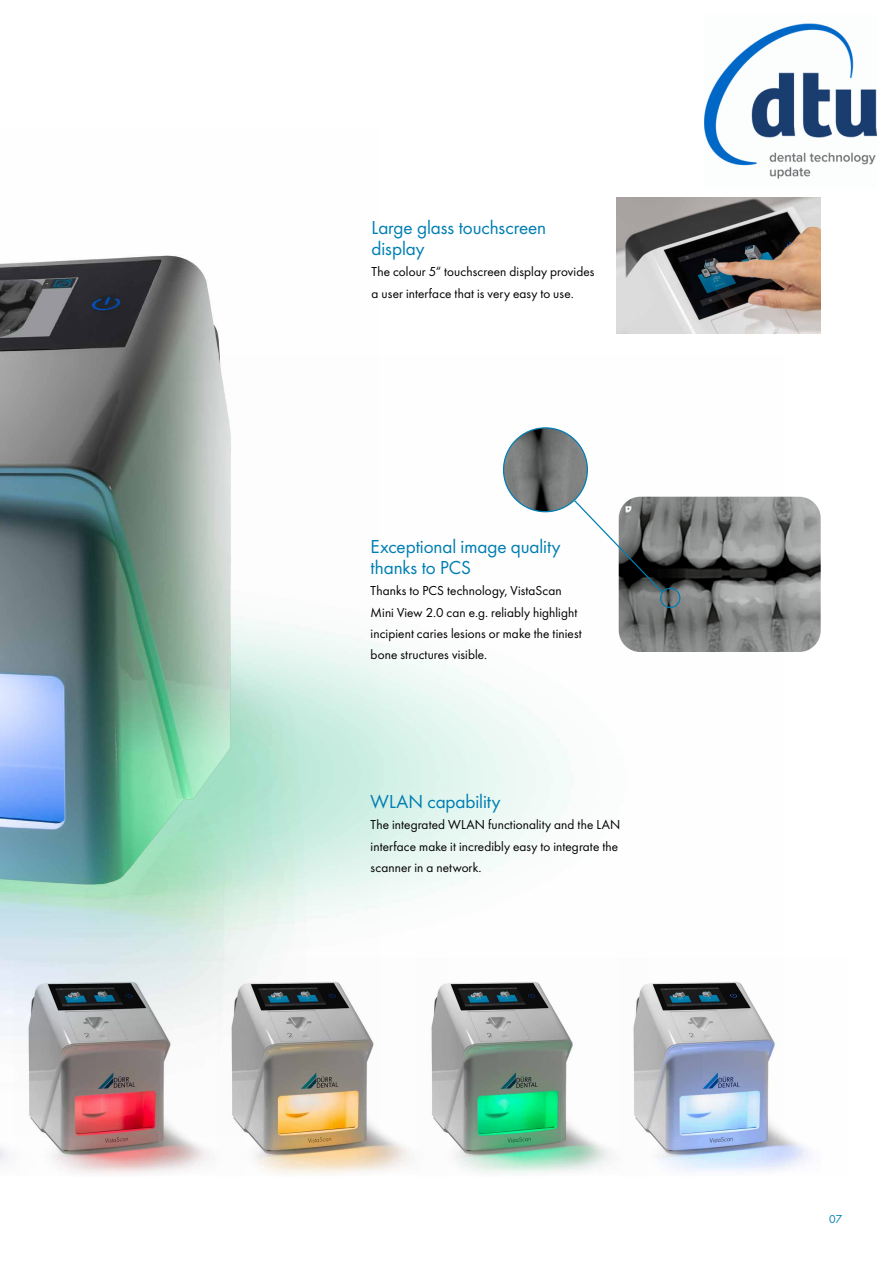
<style>
.page{position:relative;width:893px;height:1263px;background:#fff}
.page>*{position:absolute;margin:0;border:0;box-sizing:border-box;transform-origin:0 0}
.t1{font:19.5px/21.3px "Futura Boo";letter-spacing:-.005em;color:#007eb2}
.t2{font:13.5px/21.3px "Futura Boo";letter-spacing:.01em;color:#000}
.t3{font:12px "Futura Boo";color:#007eb2}
</style>
<div class="page">
<img style="left:378px;top:427px;width:405px;height:479px">
<img style="left:646px;top:981px;width:164px;height:191px">
<img style="left:446px;top:981px;width:200px;height:193px">
<img style="left:251px;top:983px;width:195px;height:192px">
<img style="left:48px;top:1137px;width:161px;height:37px">
<img style="left:616px;top:197px;width:204px;height:136px">
<img style="left:619px;top:497px;width:202px;height:155px">
<img style="left:504px;top:428px;width:83px;height:84px;border-radius:42px">
<svg style="left:573px;top:499px;width:91px;height:95px"></svg>
<div style="left:660px;top:588px;width:20px;height:20px;border:1px solid #007eb2;border-radius:50%"></div>
<img style="left:0;top:255px;width:378px;height:882px">
<img style="left:0;top:256px;width:231px;height:628px">
<img style="left:704px;top:23px;width:172px;height:156px">
<h1 class="t1" style="left:372px;top:216px;width:176px">Large glass touchscreen display</h1>
<p class="t2" style="left:372px;top:261px;width:225px">The colour 5“ touchscreen display provides a user interface that is very easy to use.</p>
<h1 class="t1" style="left:371px;top:535px;width:191px">Exceptional image quality thanks to PCS</h1>
<p class="t2" style="left:371px;top:579px;width:213px">Thanks to PCS technology, VistaScan Mini View 2.0 can e.g. reliably highlight incipient caries lesions or make the tiniest bone structures visible.</p>
<h1 class="t1" style="left:371px;top:790px;width:131px">WLAN capability</h1>
<p class="t2" style="left:371px;top:813px;width:251px">The integrated WLAN functionality and the LAN interface make it incredibly easy to integrate the scanner in a network.</p>
<p class="t3" style="left:829px;top:1210px;width:14px">07</p>
</div>
